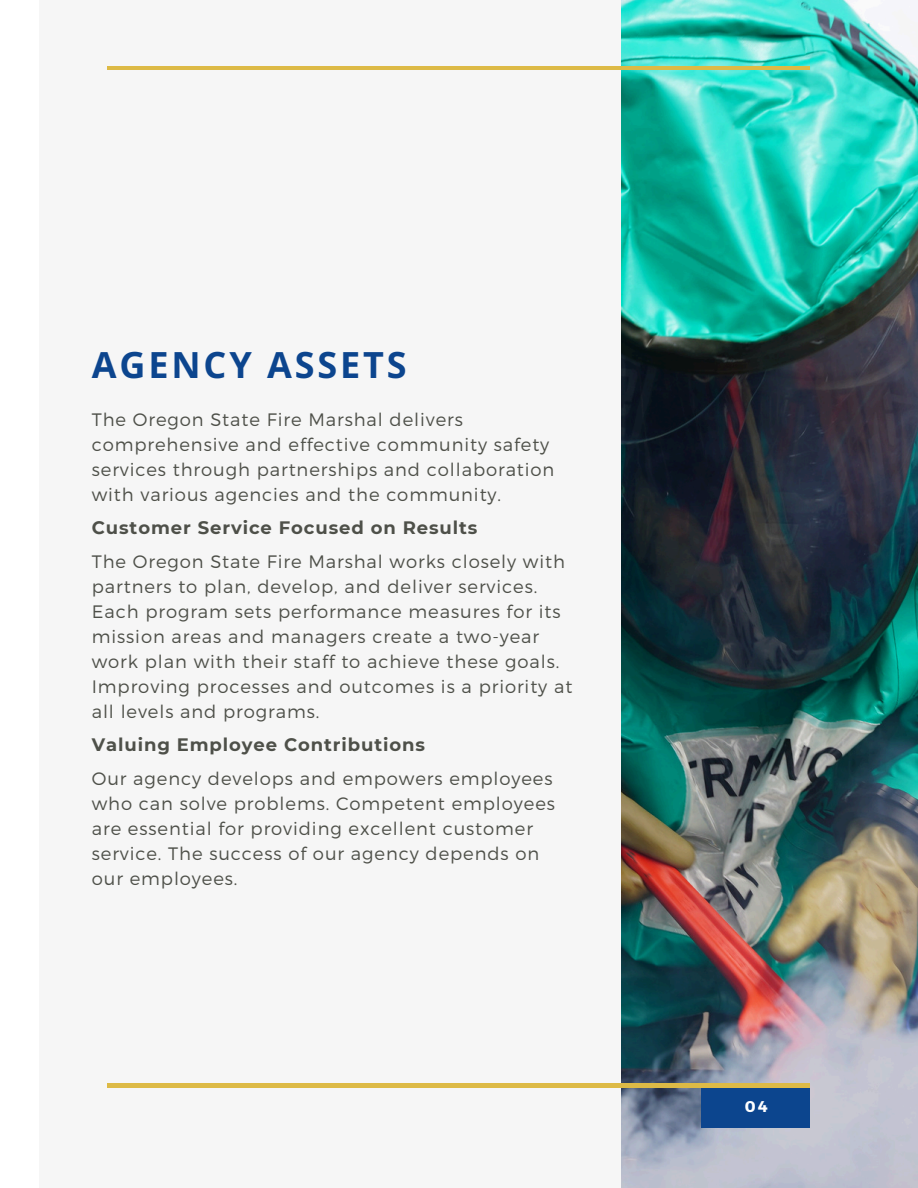
<style>
.page{position:relative;width:918px;height:1188px;background:#fff}
.page>*{position:absolute;margin:0;border:0;box-sizing:border-box;transform-origin:0 0}
.t1{font:700 36px "Open Sans";letter-spacing:.08em;color:#0c458e}
.t2{font:300 18px/25px "Montserrat";letter-spacing:.05em;color:#4e5049}
.t3{font:700 18px "Montserrat";letter-spacing:.05em;color:#4e5049}
.t4{font:700 15.6px "Montserrat";color:#fff}
</style>
<div class="page">
<div style="left:39px;top:0;width:840px;height:1188px;background:#f6f6f6"></div>
<img style="left:622px;top:0;width:296px;height:1188px">
<hr style="left:107px;top:67px;width:703px;height:3px;background:#ddba46">
<div style="left:701px;top:1084px;width:108px;height:44px;background:#0c458e"></div>
<hr style="left:107px;top:1084px;width:703px;height:3px;background:#ddba46">
<h2 class="t1" style="left:92px;top:339px;width:316px">AGENCY ASSETS</h2>
<p class="t2" style="left:92px;top:406px;width:464px">The Oregon State Fire Marshal delivers comprehensive and effective community safety services through partnerships and collaboration with various agencies and the community.</p>
<h1 class="t3" style="left:92px;top:517px;width:387px">Customer Service Focused on Results</h1>
<p class="t2" style="left:92px;top:548px;width:482px">The Oregon State Fire Marshal works closely with partners to plan, develop, and deliver services.<br>Each program sets performance measures for its mission areas and managers create a two-year work plan with their staff to achieve these goals.<br>Improving processes and outcomes is a priority at all levels and programs.</p>
<h2 class="t3" style="left:92px;top:734px;width:335px">Valuing Employee Contributions</h2>
<p class="t2" style="left:92px;top:765px;width:465px">Our agency develops and empowers employees who can solve problems. Competent employees are essential for providing excellent customer service. The success of our agency depends on our employees.</p>
<p class="t4" style="left:745px;top:1096px;width:24px">04</p>
</div>
